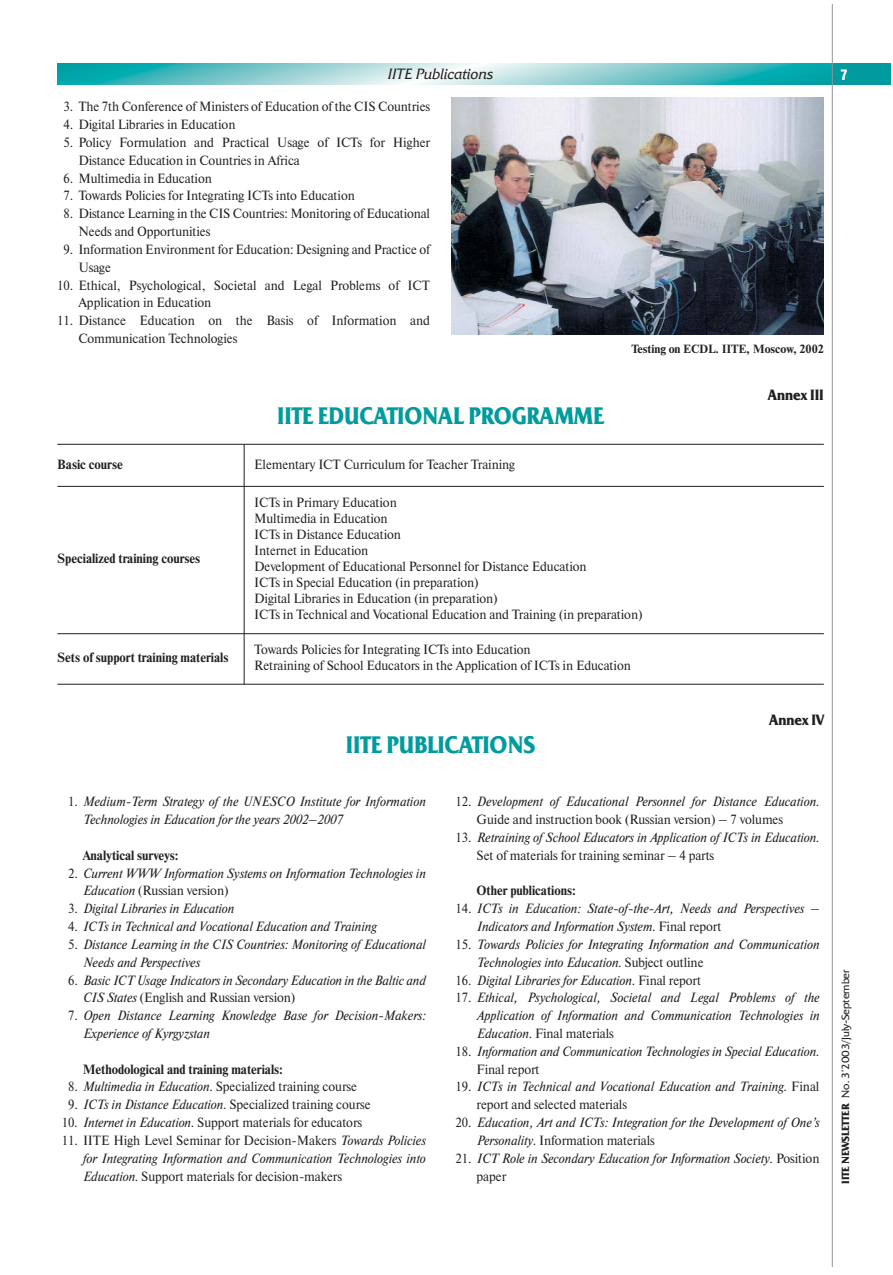
<style>
.page{position:relative;width:893px;height:1275px;background:#fff}
.page>*{position:absolute;margin:0;border:0;box-sizing:border-box;transform-origin:0 0}
.t1{font:700 23.7px "Friz Quadrata C";letter-spacing:-.005em;color:#009b9e;scale:.9 1}
.t2{font:italic 14.85px "Friz Quadrata C";letter-spacing:-.005em;color:#231f1f}
.t3{font:700 14.85px "Friz Quadrata C";letter-spacing:-.005em;color:#231f1f;scale:.9 1}
.t4{font:14.85px "Bastion Kontrast";color:#fff}
.t5{font:italic 13.35px/17.9px "Newton C";letter-spacing:-.005em;color:#231f1f;scale:.95 1}
.t6{font:13.35px/16px "Newton C";letter-spacing:-.005em;color:#231f1f;scale:.95 1}
.t7{font:700 13.35px "Newton C";letter-spacing:-.005em;color:#231f1f;scale:.95 1}
.t8{font:700 11.85px "Newton C";letter-spacing:-.005em;color:#231f1f}
.t9{font:10.35px "Friz Quadrata C";letter-spacing:-.005em;color:#231f1f}
.s1{font-style:normal}
.s2{font-style:italic}
.s3{font-weight:700}
</style>
<div class="page">
<svg style="left:57px;top:63px;width:774px;height:21px;background:#77cacc"></svg>
<div style="left:832px;top:63px;width:58px;height:21px;background:#009b9e"></div>
<hr style="left:831px;top:4px;width:1px;height:1263px;background:#939497">
<img style="left:451px;top:97px;width:372px;height:238px">
<hr style="left:57px;top:444px;width:766px;height:1px;background:#231f1f">
<hr style="left:57px;top:486px;width:766px;height:1px;background:#231f1f">
<hr style="left:57px;top:633px;width:766px;height:1px;background:#231f1f">
<hr style="left:57px;top:684px;width:766px;height:1px;background:#231f1f">
<hr style="left:244px;top:444px;width:1px;height:240px;background:#231f1f">
<p class="t2" style="left:388px;top:67px;width:107px">IITE Publications</p>
<p class="t4" style="left:840px;top:69px;width:8px">7</p>
<p class="t6" style="left:64px;top:100px;width:387px">3. The 7th Conference of Ministers of Education of the CIS Countries</p>
<p class="t6" style="left:64px;top:118px;width:182px">4. Digital Libraries in Education</p>
<p class="t6" style="left:78px;top:135px;width:371px;line-height:17.9px;text-indent:-15px">5. Policy Formulation and Practical Usage of ICTs for Higher<br>Distance Education in Countries in Africa</p>
<p class="t6" style="left:64px;top:171px;width:157px">6. Multimedia in Education</p>
<p class="t6" style="left:64px;top:189px;width:308px">7. Towards Policies for Integrating ICTs into Education</p>
<p class="t6" style="left:78px;top:206px;width:372px;line-height:17.9px;text-indent:-15px">8. Distance Learning in the CIS Countries: Monitoring of Educational<br>Needs and Opportunities</p>
<p class="t6" style="left:78px;top:241px;width:371px;line-height:17.9px;text-indent:-15px">9. Information Environment for Education: Designing and Practice of<br>Usage</p>
<p class="t6" style="left:78px;top:277px;width:371px;line-height:17.9px;text-indent:-21px">10. Ethical, Psychological, Societal and Legal Problems of ICT<br>Application in Education</p>
<p class="t6" style="left:78px;top:313px;width:371px;line-height:17.9px;text-indent:-21px">11. Distance Education on the Basis of Information and<br>Communication Technologies</p>
<h1 class="t1" style="left:277px;top:406px;width:364px">IITE EDUCATIONAL PROGRAMME</h1>
<p class="t7" style="left:57px;top:459px;width:70px">Basic course</p>
<p class="t6" style="left:254px;top:457px;width:276px">Elementary ICT Curriculum for Teacher Training</p>
<p class="t8" style="left:631px;top:344px;width:194px">Testing on ECDL. IITE, Moscow, 2002</p>
<p class="t3" style="left:767px;top:389px;width:64px">Annex III</p>
<p class="t7" style="left:57px;top:554px;width:152px">Specialized training courses</p>
<p class="t6" style="left:254px;top:496px;width:410px">ICTs in Primary Education<br>Multimedia in Education<br>ICTs in Distance Education<br>Internet in Education<br>Development of Educational Personnel for Distance Education<br>ICTs in Special Education (in preparation)<br>Digital Libraries in Education (in preparation)<br>ICTs in Technical and Vocational Education and Training (in preparation)</p>
<p class="t7" style="left:57px;top:653px;width:182px">Sets of support training materials</p>
<p class="t6" style="left:254px;top:643px;width:398px">Towards Policies for Integrating ICTs into Education<br>Retraining of School Educators in the Application of ICTs in Education</p>
<h1 class="t1" style="left:346px;top:735px;width:212px">IITE PUBLICATIONS</h1>
<p class="t3" style="left:769px;top:714px;width:62px">Annex IV</p>
<p class="t5" style="left:83px;top:794px;width:362px;text-indent:-15px"><span class="s1">1.</span> Medium-Term Strategy of the UNESCO Institute for Information<br>Technologies in Education for the years 2002–2007</p>
<p class="t7" style="left:83px;top:850px;width:102px">Analytical surveys:</p>
<p class="t5" style="left:83px;top:865px;width:362px;text-indent:-15px"><span class="s1">2.</span> Current WWW Information Systems on Information Technologies in<br>Education <span class="s1">(Russian version)</span></p>
<p class="t5" style="left:68px;top:901px;width:176px"><span class="s1">3.</span> Digital Libraries in Education</p>
<p class="t5" style="left:68px;top:919px;width:326px"><span class="s1">4.</span> ICTs in Technical and Vocational Education and Training</p>
<p class="t5" style="left:83px;top:937px;width:362px;text-indent:-15px"><span class="s1">5.</span> Distance Learning in the CIS Countries: Monitoring of Educational<br>Needs and Perspectives</p>
<p class="t5" style="left:83px;top:972px;width:362px;text-indent:-15px"><span class="s1">6.</span> Basic ICT Usage Indicators in Secondary Education in the Baltic and<br>CIS States <span class="s1">(English and Russian version)</span></p>
<p class="t5" style="left:83px;top:1008px;width:362px;text-indent:-15px"><span class="s1">7.</span> Open Distance Learning Knowledge Base for Decision-Makers:<br>Experience of Kyrgyzstan</p>
<p class="t7" style="left:83px;top:1064px;width:212px">Methodological and training materials:</p>
<p class="t6" style="left:68px;top:1080px;width:305px">8. <span class="s2">Multimedia in Education</span>. Specialized training course</p>
<p class="t6" style="left:68px;top:1098px;width:320px">9. <span class="s2">ICTs in Distance Education</span>. Specialized training course</p>
<p class="t6" style="left:62px;top:1116px;width:317px">10. <span class="s2">Internet in Education</span>. Support materials for educators</p>
<p class="t5" style="left:83px;top:1133px;width:362px;text-align:justify;text-indent:-21px"><span class="s1">11. IITE High Level Seminar for Decision-Makers</span> Towards Policies for Integrating Information and Communication Technologies into Education<span class="s1">. Support materials for decision-makers</span></p>
<p class="t5" style="left:476px;top:794px;width:362px;text-indent:-21px"><span class="s1">12.</span> Development of Educational Personnel for Distance Education<span class="s1">.<br>Guide and instruction book (Russian version) – 7 volumes</span></p>
<p class="t5" style="left:476px;top:830px;width:362px;text-indent:-21px"><span class="s1">13.</span> Retraining of School Educators in Application of ICTs in Education<span class="s1">.<br>Set of materials for training seminar – 4 parts</span></p>
<p class="t7" style="left:476px;top:886px;width:106px">Other publications:</p>
<p class="t5" style="left:476px;top:901px;width:362px;text-indent:-21px"><span class="s1">14.</span> ICTs in Education: State-of-the-Art, Needs and Perspectives –<br>Indicators and Information System<span class="s1">. Final report</span></p>
<p class="t5" style="left:476px;top:937px;width:362px;text-indent:-21px"><span class="s1">15.</span> Towards Policies for Integrating Information and Communication<br>Technologies into Education<span class="s1">. Subject outline</span></p>
<p class="t5" style="left:455px;top:972px;width:260px"><span class="s1">16.</span> Digital Libraries for Education<span class="s1">. Final report</span></p>
<p class="t5" style="left:476px;top:990px;width:362px;text-align:justify;text-indent:-21px"><span class="s1">17.</span> Ethical, Psychological, Societal and Legal Problems of the Application of Information and Communication Technologies in Education<span class="s1">. Final materials</span></p>
<p class="t5" style="left:476px;top:1044px;width:362px;text-indent:-21px"><span class="s1">18.</span> Information and Communication Technologies in Special Education<span class="s1">.<br>Final report</span></p>
<p class="t5" style="left:476px;top:1079px;width:362px;text-indent:-21px"><span class="s1">19.</span> ICTs in Technical and Vocational Education and Training<span class="s1">. Final report and selected materials</span></p>
<p class="t5" style="left:476px;top:1115px;width:362px;text-indent:-21px"><span class="s1">20.</span> Education, Art and ICTs: Integration for the Development of One’s<br>Personality<span class="s1">. Information materials</span></p>
<p class="t5" style="left:476px;top:1150px;width:362px;text-indent:-21px"><span class="s1">21.</span> ICT Role in Secondary Education for Information Society<span class="s1">. Position paper</span></p>
<p class="t9" style="left:841px;top:1184px;width:216px;rotate:-90deg"><span class="s3">IITE NEWSLETTER</span> No. 3’2003/July-September</p>
</div>
